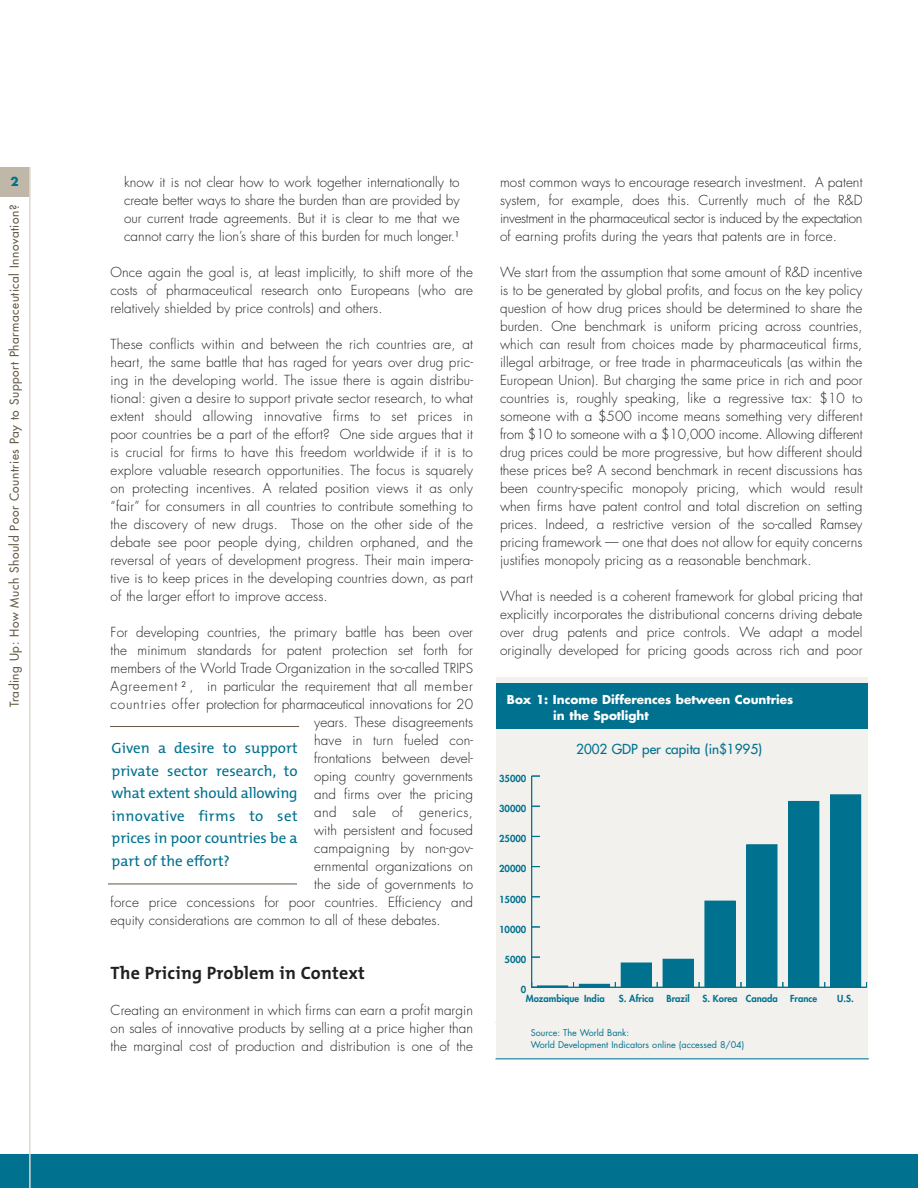
<style>
.page{position:relative;width:918px;height:1188px;background:#fff}
.page>*{position:absolute;margin:0;border:0;box-sizing:border-box;transform-origin:0 0}
.t1{font:700 18px "The Mix";letter-spacing:.01em;color:#231f20}
.t2{font:15px/22.5px "The Mix";color:#00718e;text-align:justify}
.t3{font:300 13.5px/18px "Futura";letter-spacing:.005em;color:#231f20;text-align:justify}
.t4{font:13.5px "Futura";color:#00718e}
.t5{font:300 13.5px "Futura";letter-spacing:.03em;color:#231f20}
.t6{font:12px "Futura";letter-spacing:.045em;color:#685d49}
.t7{font:700 12px/16.5px "Futura";color:#fff}
.t8{font:700 12px "Futura";color:#00718e}
.t9{font:800 9.45px "Futura";color:#00718e}
.t10{font:9px/11.9px "Futura";color:#00718e}
</style>
<div class="page">
<div style="left:0;top:1155px;width:918px;height:33px;background:#00718e"></div>
<div style="left:0;top:167px;width:30px;height:30px;background:#bfb8a9"></div>
<hr style="left:29px;top:166px;width:2px;height:1022px;background:#ddd9d1">
<div style="left:0;top:161px;width:31px;height:6px;background:#fff"></div>
<div style="left:496px;top:677px;width:372px;height:382px;background:#f2f1ee"></div>
<div style="left:496px;top:683px;width:372px;height:46px;background:#00718e"></div>
<hr style="left:496px;top:1058px;width:373px;height:1px;background:#00718e">
<hr style="left:494px;top:1022px;width:373px;height:1px;background:#f2f1ee">
<hr style="left:532px;top:987px;width:335px;height:1px;background:#00718e">
<hr style="left:531px;top:776px;width:1px;height:211px;background:#00718e">
<div style="left:537px;top:985px;width:31px;height:3px;border:1px solid #00718e"></div>
<div style="left:579px;top:984px;width:31px;height:4px;border:1px solid #00718e"></div>
<div style="left:621px;top:963px;width:30px;height:24px;background:#00718e"></div>
<div style="left:621px;top:963px;width:31px;height:25px;border:1px solid #00718e"></div>
<div style="left:663px;top:959px;width:30px;height:28px;background:#00718e"></div>
<div style="left:663px;top:959px;width:31px;height:29px;border:1px solid #00718e"></div>
<div style="left:705px;top:901px;width:30px;height:86px;background:#00718e"></div>
<div style="left:704px;top:901px;width:32px;height:87px;border:1px solid #00718e"></div>
<div style="left:747px;top:845px;width:30px;height:142px;background:#00718e"></div>
<div style="left:746px;top:844px;width:31px;height:144px;border:1px solid #00718e"></div>
<div style="left:789px;top:801px;width:30px;height:186px;background:#00718e"></div>
<div style="left:788px;top:801px;width:31px;height:187px;border:1px solid #00718e"></div>
<div style="left:831px;top:795px;width:30px;height:192px;background:#00718e"></div>
<div style="left:830px;top:794px;width:31px;height:194px;border:1px solid #00718e"></div>
<hr style="left:110px;top:726px;width:189px;height:1px;background:#685d49">
<hr style="left:108px;top:883px;width:189px;height:1px;background:#685d49">
<p class="t8" style="left:11px;top:176px;width:10px">2</p>
<p class="t3" style="left:124px;top:174px;width:337px">know it is not clear how to work together internationally to create better ways to share the burden than are provided by our current trade agreements. But it is clear to me that we cannot carry the lion’s share of this burden for much longer.<sup>1</sup></p>
<p class="t3" style="left:111px;top:264px;width:364px">Once again the goal is, at least implicitly, to shift more of the costs of pharmaceutical research onto Europeans (who are relatively shielded by price controls) and others.</p>
<p class="t3" style="left:111px;top:336px;width:364px">These conflicts within and between the rich countries are, at heart, the same battle that has raged for years over drug pric&shy;ing in the developing world. The issue there is again distribu&shy;tional: given a desire to support private sector research, to what extent should allowing innovative firms to set prices in poor countries be a part of the effort? One side argues that it is crucial for firms to have this freedom worldwide if it is to explore valuable research opportunities. The focus is squarely on protecting incentives. A related position views it as only “fair” for consumers in all countries to contribute something to the discovery of new drugs. Those on the other side of the debate see poor people dying, children orphaned, and the reversal of years of development progress. Their main impera&shy;tive is to keep prices in the developing countries down, as part of the larger effort to improve access.</p>
<p class="t3" style="left:111px;top:624px;width:364px">For developing countries, the primary battle has been over</p>
<p class="t3" style="left:111px;top:642px;width:364px">the minimum standards for patent protection set forth for</p>
<p class="t3" style="left:111px;top:660px;width:364px">members of the World Trade Organization in the so-called TRIPS</p>
<p class="t3" style="left:111px;top:678px;width:364px">Agreement <sup>2</sup> , in particular the requirement that all member</p>
<p class="t3" style="left:111px;top:696px;width:364px">countries offer protection for pharmaceutical innovations for 20</p>
<p class="t3" style="left:314px;top:714px;width:160px">years. These disagreements</p>
<p class="t3" style="left:314px;top:732px;width:160px">have in turn fueled con-</p>
<p class="t3" style="left:314px;top:750px;width:160px">frontations between devel-</p>
<p class="t3" style="left:314px;top:768px;width:160px">oping country governments</p>
<p class="t3" style="left:314px;top:786px;width:160px">and firms over the pricing</p>
<p class="t5" style="left:314px;top:806px;width:160px">and sale of generics,</p>
<p class="t3" style="left:314px;top:822px;width:160px">with persistent and focused</p>
<p class="t3" style="left:314px;top:840px;width:160px">campaigning by non-gov-</p>
<p class="t3" style="left:314px;top:858px;width:160px">ernmental organizations on</p>
<p class="t3" style="left:314px;top:876px;width:160px">the side of governments to</p>
<p class="t3" style="left:111px;top:894px;width:364px">force price concessions for poor countries. Efficiency and</p>
<p class="t3" style="left:111px;top:912px;width:332px">equity considerations are common to all of these debates.</p>
<h1 class="t1" style="left:111px;top:966px;width:256px">The Pricing Problem in Context</h1>
<p class="t3" style="left:111px;top:1002px;width:364px">Creating an environment in which firms can earn a profit margin on sales of innovative products by selling at a price higher than the marginal cost of production and distribution is one of the</p>
<p class="t6" style="left:8px;top:707px;width:504px;rotate:-90deg">Trading Up: How Much Should Poor Countries Pay to Support Pharmaceutical Innovation?</p>
<p class="t2" style="left:112px;top:738px;width:188px">Given a desire to support private sector research, to what extent should allowing innovative firms to set prices in poor countries be a part of the effort?</p>
<p class="t3" style="left:500px;top:174px;width:364px">most common ways to encourage research investment. A patent system, for example, does this. Currently much of the R&amp;D investment in the pharmaceutical sector is induced by the expectation of earning profits during the years that patents are in force.</p>
<p class="t3" style="left:500px;top:264px;width:364px">We start from the assumption that some amount of R&amp;D incentive is to be generated by global profits, and focus on the key policy question of how drug prices should be determined to share the burden. One benchmark is uniform pricing across countries, which can result from choices made by pharmaceutical firms, illegal arbitrage, or free trade in pharmaceuticals (as within the European Union). But charging the same price in rich and poor countries is, roughly speaking, like a regressive tax: $10 to someone with a $500 income means something very different from $10 to someone with a $10,000 income. Allowing different drug prices could be more progressive, but how different should these prices be? A second benchmark in recent discussions has been country-specific monopoly pricing, which would result when firms have patent control and total discretion on setting prices. Indeed, a restrictive version of the so-called Ramsey pricing framework — one that does not allow for equity concerns justifies monopoly pricing as a reasonable benchmark.</p>
<p class="t3" style="left:500px;top:588px;width:364px">What is needed is a coherent framework for global pricing that explicitly incorporates the distributional concerns driving debate over drug patents and price controls. We adapt a model originally developed for pricing goods across rich and poor</p>
<p class="t7" style="left:553px;top:692px;width:242px;text-indent:-46px">Box 1: Income Differences between Countries in the Spotlight</p>
<p class="t9" style="left:499px;top:774px;width:29px">35000</p>
<p class="t9" style="left:499px;top:804px;width:29px">30000</p>
<p class="t9" style="left:499px;top:834px;width:29px">25000</p>
<p class="t9" style="left:499px;top:864px;width:29px">20000</p>
<p class="t9" style="left:499px;top:895px;width:29px">15000</p>
<p class="t9" style="left:499px;top:925px;width:29px">10000</p>
<p class="t9" style="left:505px;top:955px;width:23px">5000</p>
<p class="t4" style="left:576px;top:743px;width:187px">2002 GDP per capita (in$1995)</p>
<p class="t9" style="left:521px;top:985px;width:7px">0</p>
<p class="t9" style="left:526px;top:994px;width:80px">Mozambique India</p>
<p class="t9" style="left:619px;top:994px;width:36px">S. Africa</p>
<p class="t9" style="left:667px;top:994px;width:25px">Brazil</p>
<p class="t9" style="left:703px;top:994px;width:77px">S. Korea Canada</p>
<p class="t9" style="left:790px;top:994px;width:29px">France</p>
<p class="t9" style="left:837px;top:994px;width:18px">U.S.</p>
<p class="t10" style="left:531px;top:1028px;width:215px">Source: The World Bank:<br>World Development Indicators online (accessed 8/04)</p>
</div>
